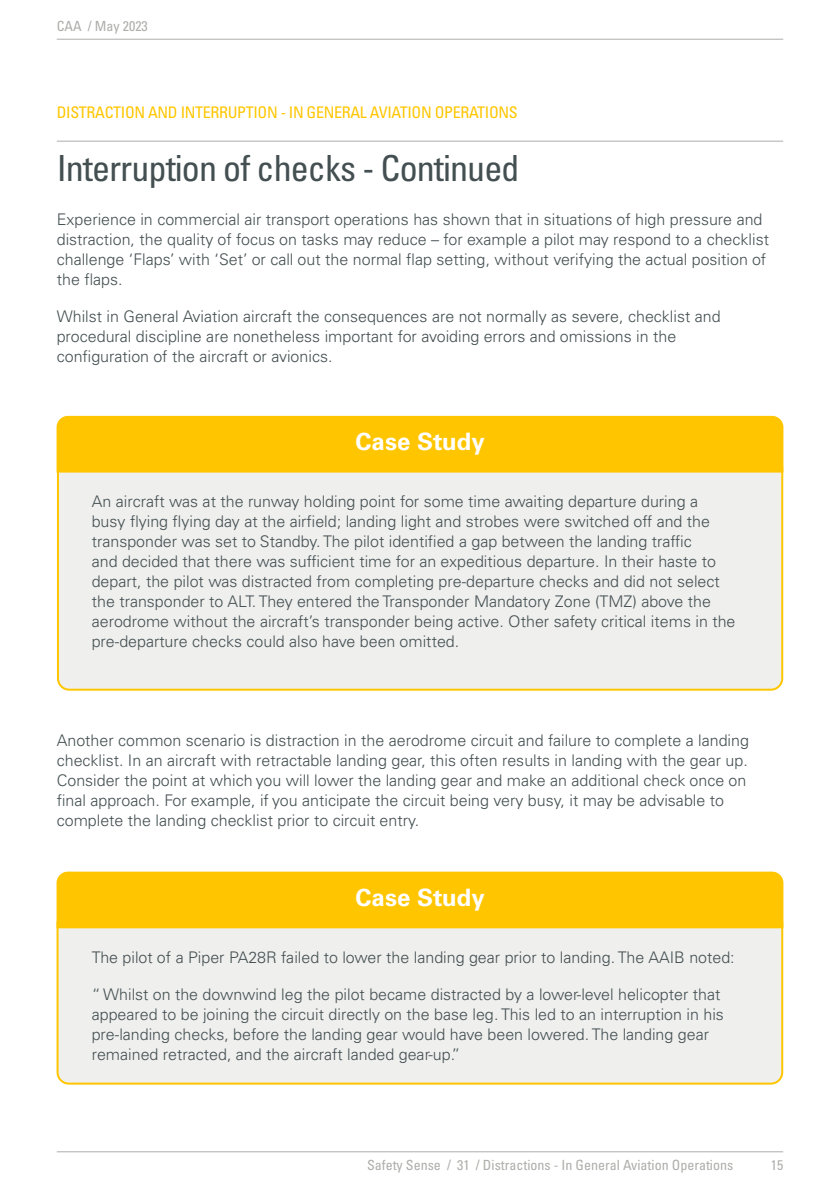
<style>
.page{position:relative;width:840px;height:1191px;background:#fff}
.page>*{position:absolute;margin:0;border:0;box-sizing:border-box;transform-origin:0 0}
.Heading_2{font:condensed 36px "Univers LT Pro";letter-spacing:-.025em;color:#444f51}
.t1{font:700 24px "Univers LT Pro 65";color:#fff}
.t2{font:300 16px/20px "Univers LT Pro 45";color:#444f51}
.Breadcrumb{font:condensed 16px "Univers LT Pro";letter-spacing:-.02em;color:#ffc600}
.Foilios{font:condensed 14px "Univers LT Pro";color:#adafaa}
</style>
<div class="page">
<div style="left:56px;top:472px;width:727px;height:219px;background:#efefee"></div>
<div style="left:56px;top:416px;width:727px;height:56px;background:#ffc600"></div>
<div style="left:56px;top:928px;width:727px;height:157px;background:#efefee"></div>
<div style="left:56px;top:871px;width:727px;height:57px;background:#ffc600"></div>
<hr style="left:57px;top:141px;width:725px;height:1px;background:#adafaa">
<hr style="left:57px;top:1151px;width:725px;height:1px;background:#adafaa">
<hr style="left:57px;top:39px;width:725px;height:1px;background:#adafaa">
<p class="Foilios" style="left:57px;top:17px;width:92px">CAA / May 2023</p>
<p class="Breadcrumb" style="left:57px;top:102px;width:462px">DISTRACTION AND INTERRUPTION - IN GENERAL AVIATION OPERATIONS</p>
<p class="Heading_2" style="left:57px;top:146px;width:464px">Interruption of checks - Continued</p>
<p class="t2" style="left:57px;top:209px;width:713px">Experience in commercial air transport operations has shown that in situations of high pressure and distraction, the quality of focus on tasks may reduce – for example a pilot may respond to a checklist challenge ‘Flaps’ with ‘Set’ or call out the normal flap setting, without verifying the actual position of the flaps.</p>
<p class="t2" style="left:57px;top:306px;width:665px">Whilst in General Aviation aircraft the consequences are not normally as severe, checklist and procedural discipline are nonetheless important for avoiding errors and omissions in the configuration of the aircraft or avionics.</p>
<p class="t1" style="left:355px;top:425px;width:131px">Case Study</p>
<p class="t2" style="left:92px;top:491px;width:645px">An aircraft was at the runway holding point for some time awaiting departure during a busy flying flying day at the airfield; landing light and strobes were switched off and the transponder was set to Standby. The pilot identified a gap between the landing traffic<br>and decided that there was sufficient time for an expeditious departure. In their haste to depart, the pilot was distracted from completing pre-departure checks and did not select the transponder to ALT. They entered the Transponder Mandatory Zone (TMZ) above the aerodrome without the aircraft’s transponder being active. Other safety critical items in the pre-departure checks could also have been omitted.</p>
<p class="t2" style="left:57px;top:730px;width:693px">Another common scenario is distraction in the aerodrome circuit and failure to complete a landing checklist. In an aircraft with retractable landing gear, this often results in landing with the gear up.<br>Consider the point at which you will lower the landing gear and make an additional check once on final approach. For example, if you anticipate the circuit being very busy, it may be advisable to complete the landing checklist prior to circuit entry.</p>
<p class="t1" style="left:355px;top:880px;width:131px">Case Study</p>
<p class="t2" style="left:92px;top:946px;width:644px">The pilot of a Piper PA28R failed to lower the landing gear prior to landing. The AAIB noted:</p>
<p class="t2" style="left:92px;top:983px;width:633px">“ Whilst on the downwind leg the pilot became distracted by a lower-level helicopter that appeared to be joining the circuit directly on the base leg. This led to an interruption in his pre-landing checks, before the landing gear would have been lowered. The landing gear remained retracted, and the aircraft landed gear-up.”</p>
<p class="Foilios" style="left:367px;top:1156px;width:367px">Safety Sense / 31 / Distractions - In General Aviation Operations</p>
<p class="Foilios" style="left:770px;top:1156px;width:14px">15</p>
</div>
